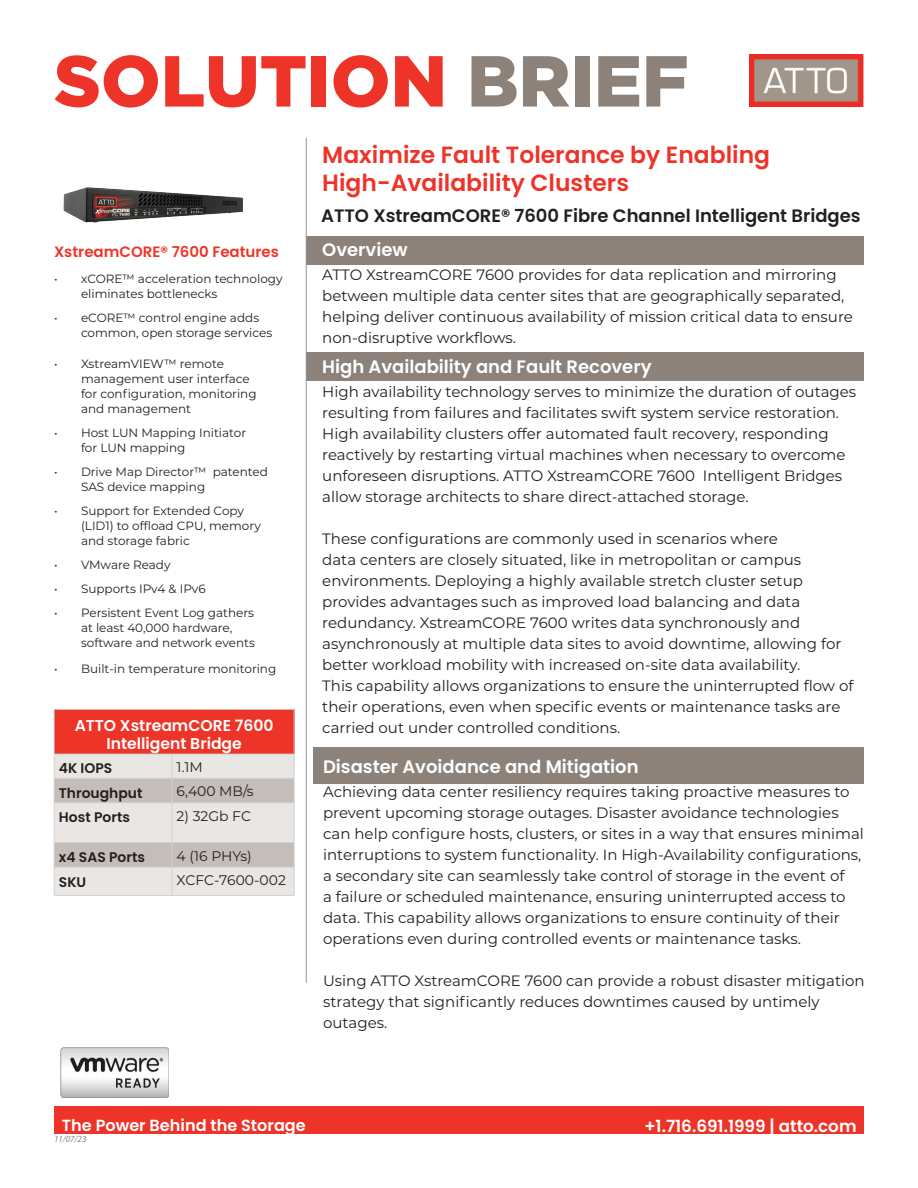
<style>
.page{position:relative;width:918px;height:1188px;background:#fff}
.page>*{position:absolute;margin:0;border:0;box-sizing:border-box;transform-origin:0 0}
.t1{font:900 72px "Gotham";color:#ee3428}
.t2{font:600 23.4px/28.2px "Poppins";color:#ee3428}
.t3{font:600 18px "Poppins";color:#fff}
.t4{font:600 18px "Poppins";color:#231f20}
.t5{font:600 16.8px "Poppins";color:#fff}
.t6{font:600 16.05px "Poppins";color:#fff}
.t7{font:600 15.6px/18.8px "Poppins";color:#fff;text-align:center}
.t8{font:15px/21px "Montserrat";color:#231f20}
.t9{font:600 15px "Poppins";color:#ee3428}
.t10{font:13.95px "Montserrat";color:#231f20}
.t11{font:600 13.95px "Poppins";color:#231f20}
.t12{font:12px/15px "Montserrat";color:#231f20}
.t13{font:italic 9px "Myriad Pro";color:#8c827a}
.s1{color:#8c827a}
</style>
<div class="page">
<div style="left:54px;top:1107px;width:810px;height:27px;background:#ee3428"></div>
<div style="left:306px;top:352px;width:558px;height:29px;background:#8c827a"></div>
<div style="left:306px;top:236px;width:558px;height:29px;background:#8c827a"></div>
<hr style="left:306px;top:138px;width:1px;height:845px;background:#939598">
<img style="left:749px;top:54px;width:115px;height:53px">
<div style="left:313px;top:748px;width:551px;height:36px;background:#8c827a"></div>
<img style="left:63px;top:187px;width:180px;height:36px">
<img style="left:60px;top:1047px;width:108px;height:51px">
<div style="left:54px;top:709px;width:240px;height:45px;background:#ee3428"></div>
<hr style="left:54px;top:709px;width:118px;height:1px;background:#d1d2d4">
<hr style="left:54px;top:709px;width:1px;height:45px;background:#d1d2d4">
<hr style="left:172px;top:709px;width:122px;height:1px;background:#d1d2d4">
<hr style="left:294px;top:709px;width:1px;height:45px;background:#d1d2d4">
<svg style="left:54px;top:754px;width:241px;height:142px;background:#dbd7d4"></svg>
<h1 class="t1" style="left:54px;top:39px;width:636px">SOLUTION <span class="s1">BRIEF</span></h1>
<h2 class="t2" style="left:322px;top:140px;width:449px">Maximize Fault Tolerance by Enabling<br>High-Availability Clusters</h2>
<p class="t9" style="left:54px;top:243px;width:227px">XstreamCORE® 7600 Features</p>
<p class="t12" style="left:81px;top:270px;width:203px;text-indent:-27px">• xCORE™ acceleration technology eliminates bottlenecks</p>
<p class="t12" style="left:81px;top:309px;width:193px;text-indent:-27px">• eCORE™ control engine adds common, open storage services</p>
<p class="t12" style="left:81px;top:356px;width:177px;text-indent:-27px">• XstreamVIEW™ remote management user interface for configuration, monitoring and management</p>
<p class="t12" style="left:81px;top:425px;width:167px;text-indent:-27px">• Host LUN Mapping Initiator for LUN mapping</p>
<p class="t12" style="left:81px;top:464px;width:189px;text-indent:-27px">• Drive Map Director™ patented<br>SAS device mapping</p>
<p class="t12" style="left:81px;top:503px;width:181px;text-indent:-27px">• Support for Extended Copy (LID1) to offload CPU, memory and storage fabric</p>
<p class="t12" style="left:54px;top:557px;width:118px">• VMware Ready</p>
<p class="t12" style="left:54px;top:581px;width:153px">• Supports IPv4 &amp; IPv6</p>
<p class="t12" style="left:81px;top:605px;width:175px;text-indent:-27px">• Persistent Event Log gathers at least 40,000 hardware, software and network events</p>
<p class="t12" style="left:54px;top:660px;width:224px">• Built-in temperature monitoring</p>
<p class="t7" style="left:75px;top:716px;width:200px">ATTO XstreamCORE 7600<br>Intelligent Bridge</p>
<p class="t11" style="left:59px;top:760px;width:55px">4K IOPS</p>
<p class="t10" style="left:177px;top:758px;width:28px">1.1M</p>
<p class="t11" style="left:59px;top:785px;width:85px">Throughput</p>
<p class="t10" style="left:177px;top:782px;width:78px">6,400 MB/s</p>
<p class="t11" style="left:59px;top:809px;width:73px">Host Ports</p>
<p class="t10" style="left:177px;top:807px;width:76px">2) 32Gb FC</p>
<p class="t11" style="left:59px;top:849px;width:88px">x4 SAS Ports</p>
<p class="t10" style="left:177px;top:846px;width:77px">4 (16 PHYs)</p>
<p class="t11" style="left:59px;top:874px;width:29px">SKU</p>
<p class="t10" style="left:177px;top:871px;width:111px">XCFC-7600-002</p>
<p class="t4" style="left:321px;top:205px;width:541px">ATTO XstreamCORE® 7600 Fibre Channel Intelligent Bridges</p>
<p class="t3" style="left:322px;top:239px;width:87px">Overview</p>
<p class="t8" style="left:322px;top:263px;width:532px">ATTO XstreamCORE 7600 provides for data replication and mirroring between multiple data center sites that are geographically separated, helping deliver continuous availability of mission critical data to ensure non-disruptive workflows.</p>
<p class="t3" style="left:322px;top:356px;width:331px">High Availability and Fault Recovery</p>
<p class="t8" style="left:322px;top:380px;width:536px">High availability technology serves to minimize the duration of outages resulting from failures and facilitates swift system service restoration.<br>High availability clusters offer automated fault recovery, responding reactively by restarting virtual machines when necessary to overcome unforeseen disruptions. ATTO XstreamCORE 7600 Intelligent Bridges allow storage architects to share direct-attached storage.</p>
<p class="t8" style="left:322px;top:527px;width:533px">These configurations are commonly used in scenarios where<br>data centers are closely situated, like in metropolitan or campus environments. Deploying a highly available stretch cluster setup provides advantages such as improved load balancing and data redundancy. XstreamCORE 7600 writes data synchronously and asynchronously at multiple data sites to avoid downtime, allowing for better workload mobility with increased on-site data availability.<br>This capability allows organizations to ensure the uninterrupted flow of their operations, even when specific events or maintenance tasks are carried out under controlled conditions.</p>
<p class="t3" style="left:323px;top:757px;width:317px">Disaster Avoidance and Mitigation</p>
<p class="t8" style="left:323px;top:781px;width:542px">Achieving data center resiliency requires taking proactive measures to prevent upcoming storage outages. Disaster avoidance technologies can help configure hosts, clusters, or sites in a way that ensures minimal interruptions to system functionality. In High-Availability configurations, a secondary site can seamlessly take control of storage in the event of<br>a failure or scheduled maintenance, ensuring uninterrupted access to data. This capability allows organizations to ensure continuity of their operations even during controlled events or maintenance tasks.</p>
<p class="t8" style="left:323px;top:970px;width:543px">Using ATTO XstreamCORE 7600 can provide a robust disaster mitigation strategy that significantly reduces downtimes caused by untimely outages.</p>
<p class="t6" style="left:62px;top:1116px;width:245px">The Power Behind the Storage</p>
<p class="t5" style="left:644px;top:1116px;width:214px">+1.716.691.1999 | atto.com</p>
<p class="t13" style="left:54px;top:1133px;width:34px">11/07/23</p>
</div>
